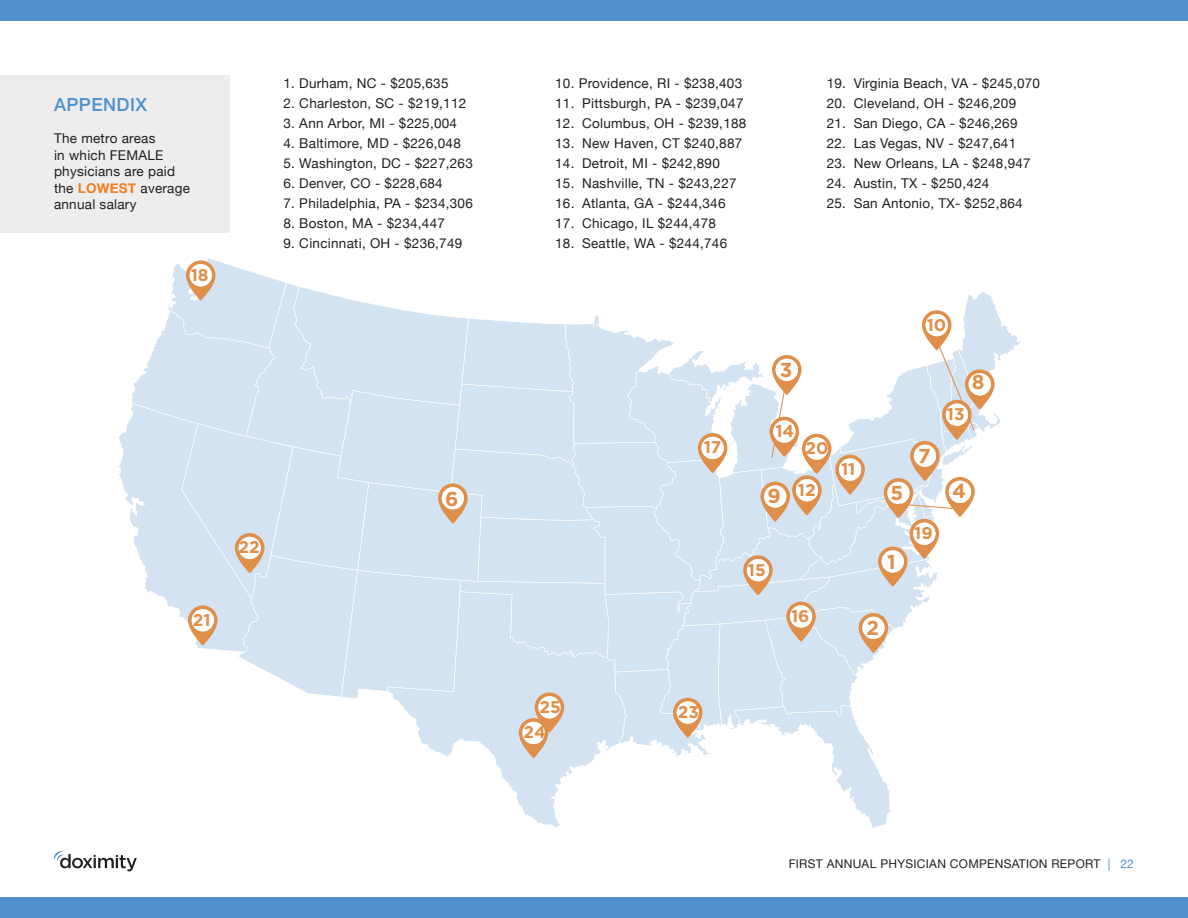
<style>
.page{position:relative;width:1188px;height:918px;background:#fff}
.page>*{position:absolute;margin:0;border:0;box-sizing:border-box;transform-origin:0 0}
.t1{font:700 20.25px "Gotham";color:#e08f4a}
.t2{font:500 18px "Helvetica Neue";letter-spacing:.025em;color:#5091cd}
.t3{font:700 16.95px/25.7px "Gotham";color:#e08f4a}
.t4{font:13.5px/16.5px "Helvetica Neue";letter-spacing:.02em;color:#221e1f}
.t5{font:12px "Helvetica Neue";letter-spacing:.025em;color:#221e1f}
.s1{font-weight:700;color:#f17e21}
.s2{color:#5091cd}
</style>
<div class="page">
<svg style="left:119px;top:258px;width:901px;height:570px"></svg>
<div style="left:776px;top:359px;width:22px;height:22px;background:#fff;border-radius:50%"></div>
<svg style="left:54px;top:851px;width:83px;height:20px"></svg>
<div style="left:0;top:0;width:1188px;height:20px;background:#5091cd"></div>
<div style="left:0;top:898px;width:1188px;height:20px;background:#5091cd"></div>
<div style="left:0;top:75px;width:230px;height:157px;background:#ededee"></div>
<h2 class="t2" style="left:54px;top:90px;width:95px">APPENDIX</h2>
<p class="t4" style="left:54px;top:131px;width:138px">The metro areas<br>in which FEMALE physicians are paid the <span class="s1">LOWEST</span> average annual salary</p>
<p class="t3" style="left:191px;top:262px;width:19px">18</p>
<p class="t4" style="left:284px;top:76px;width:167px">1. Durham, NC - $205,635</p>
<p class="t4" style="left:284px;top:96px;width:184px">2. Charleston, SC - $219,112</p>
<p class="t4" style="left:284px;top:116px;width:175px">3. Ann Arbor, MI - $225,004</p>
<p class="t4" style="left:284px;top:136px;width:179px">4. Baltimore, MD - $226,048</p>
<p class="t4" style="left:284px;top:156px;width:191px">5. Washington, DC - $227,263</p>
<p class="t4" style="left:284px;top:176px;width:161px">6. Denver, CO - $228,684</p>
<p class="t4" style="left:284px;top:196px;width:191px">7. Philadelphia, PA - $234,306</p>
<p class="t4" style="left:284px;top:216px;width:163px">8. Boston, MA - $234,447</p>
<p class="t4" style="left:284px;top:236px;width:180px">9. Cincinnati, OH - $236,749</p>
<p class="t3" style="left:193px;top:607px;width:19px">21</p>
<p class="t3" style="left:239px;top:534px;width:23px">22</p>
<h1 class="t1" style="left:445px;top:487px;width:15px">6</h1>
<p class="t4" style="left:555px;top:76px;width:189px">10. Providence, RI - $238,403</p>
<p class="t4" style="left:555px;top:96px;width:190px">11. Pittsburgh, PA - $239,047</p>
<p class="t4" style="left:555px;top:116px;width:193px">12. Columbus, OH - $239,188</p>
<p class="t4" style="left:555px;top:136px;width:189px">13. New Haven, CT $240,887</p>
<p class="t4" style="left:555px;top:156px;width:166px">14. Detroit, MI - $242,890</p>
<p class="t4" style="left:555px;top:176px;width:183px">15. Nashville, TN - $243,227</p>
<p class="t4" style="left:555px;top:196px;width:172px">16. Atlanta, GA - $244,346</p>
<p class="t4" style="left:555px;top:216px;width:162px">17. Chicago, IL $244,478</p>
<p class="t4" style="left:555px;top:236px;width:174px">18. Seattle, WA - $244,746</p>
<p class="t4" style="left:827px;top:76px;width:215px">19. Virginia Beach, VA - $245,070</p>
<p class="t4" style="left:827px;top:96px;width:191px">20. Cleveland, OH - $246,209</p>
<p class="t4" style="left:827px;top:116px;width:192px">21. San Diego, CA - $246,269</p>
<p class="t4" style="left:827px;top:136px;width:191px">22. Las Vegas, NV - $247,641</p>
<p class="t4" style="left:827px;top:156px;width:206px">23. New Orleans, LA - $248,947</p>
<p class="t4" style="left:827px;top:176px;width:164px">24. Austin, TX - $250,424</p>
<p class="t4" style="left:827px;top:196px;width:198px">25. San Antonio, TX- $252,864</p>
<p class="t3" style="left:704px;top:434px;width:19px">17</p>
<h1 class="t1" style="left:780px;top:358px;width:14px">3</h1>
<p class="t3" style="left:775px;top:418px;width:20px">14</p>
<p class="t3" style="left:806px;top:435px;width:24px">20</p>
<h1 class="t1" style="left:767px;top:484px;width:15px">9</h1>
<p class="t3" style="left:798px;top:477px;width:19px">12</p>
<p class="t3" style="left:841px;top:456px;width:16px">11</p>
<p class="t3" style="left:927px;top:311px;width:21px">10</p>
<h1 class="t1" style="left:918px;top:444px;width:14px">7</h1>
<p class="t3" style="left:947px;top:401px;width:19px">13</p>
<h1 class="t1" style="left:972px;top:370px;width:14px">8</h1>
<h1 class="t1" style="left:891px;top:481px;width:14px">5</h1>
<h1 class="t1" style="left:952px;top:479px;width:15px">4</h1>
<p class="t3" style="left:914px;top:520px;width:20px">19</p>
<p class="t3" style="left:524px;top:694px;width:39px;text-indent:16px">25<br>24</p>
<p class="t3" style="left:678px;top:699px;width:23px">23</p>
<p class="t3" style="left:748px;top:556px;width:19px">15</p>
<p class="t3" style="left:791px;top:603px;width:20px">16</p>
<h1 class="t1" style="left:887px;top:550px;width:10px">1</h1>
<h1 class="t1" style="left:867px;top:616px;width:14px">2</h1>
<p class="t5" style="left:789px;top:855px;width:347px">FIRST ANNUAL PHYSICIAN COMPENSATION REPORT <span class="s2">| 22</span></p>
</div>
